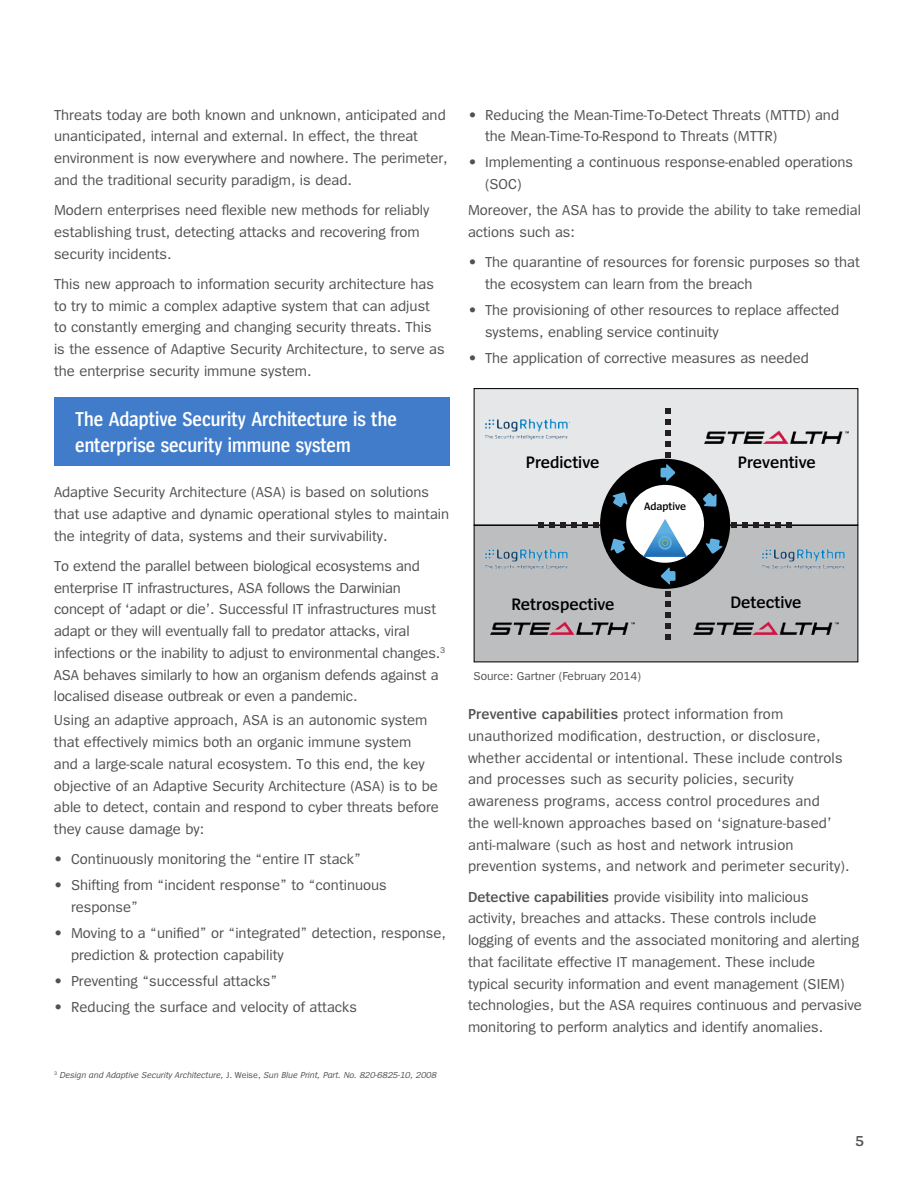
<style>
.page{position:relative;width:918px;height:1188px;background:#fff}
.page>*{position:absolute;margin:0;border:0;box-sizing:border-box;transform-origin:0 0}
.t1{font:600 21px/25.5px "Spiegel Cd";color:#fff}
.t2{font:600 17.25px "Spiegel";color:#000}
.t3{font:15px/21.8px "Spiegel";color:#51514f}
.t4{font:600 15px "Spiegel";color:#51514f}
.t5{font:12px "Spiegel";color:#51514f}
.t6{font:600 11.25px "Spiegel";color:#000}
.t7{font:italic 9px "Spiegel";color:#51514f}
.s1{font-style:normal}
.s2{font-weight:600}
</style>
<div class="page">
<div style="left:54px;top:398px;width:396px;height:68px;background:#407cca"></div>
<div style="left:474px;top:389px;width:384px;height:136px;background:#e6e7e8"></div>
<div style="left:474px;top:388px;width:384px;height:138px;border:1px solid #000"></div>
<div style="left:474px;top:525px;width:384px;height:137px;background:#bcbec0"></div>
<img style="left:490px;top:621px;width:144px;height:13px">
<img style="left:694px;top:621px;width:144px;height:13px">
<img style="left:705px;top:431px;width:144px;height:13px">
<hr style="left:474px;top:525px;width:384px;height:1px;background:#000">
<div style="left:600px;top:459px;width:130px;height:130px;background:#000;border-radius:50%"></div>
<div style="left:626px;top:485px;width:78px;height:78px;background:#fff;border-radius:50%"></div>
<svg style="left:661px;top:464px;width:14px;height:17px"></svg>
<svg style="left:703px;top:493px;width:14px;height:14px"></svg>
<svg style="left:705px;top:538px;width:18px;height:16px"></svg>
<svg style="left:661px;top:567px;width:15px;height:18px"></svg>
<svg style="left:610px;top:538px;width:16px;height:16px"></svg>
<svg style="left:612px;top:492px;width:16px;height:15px"></svg>
<svg style="left:643px;top:519px;width:44px;height:38px"></svg>
<div style="left:658px;top:536px;width:14px;height:14px;border:2px solid #60b0e2;border-radius:50%"></div>
<div style="left:662px;top:539px;width:7px;height:7px;border:1px solid #96bd52;border-radius:50%"></div>
<svg style="left:665px;top:602px;width:6px;height:38px"></svg>
<svg style="left:665px;top:591px;width:6px;height:5px"></svg>
<svg style="left:665px;top:408px;width:6px;height:50px"></svg>
<svg style="left:731px;top:522px;width:61px;height:6px"></svg>
<svg style="left:538px;top:522px;width:61px;height:6px"></svg>
<img style="left:485px;top:418px;width:85px;height:22px">
<img style="left:485px;top:548px;width:85px;height:22px">
<img style="left:762px;top:548px;width:85px;height:22px">
<p class="t3" style="left:54px;top:104px;width:395px">Threats today are both known and unknown, anticipated and unanticipated, internal and external. In effect, the threat environment is now everywhere and nowhere. The perimeter, and the traditional security paradigm, is dead.</p>
<p class="t3" style="left:54px;top:200px;width:377px">Modern enterprises need flexible new methods for reliably establishing trust, detecting attacks and recovering from security incidents.</p>
<p class="t3" style="left:54px;top:273px;width:392px">This new approach to information security architecture has to try to mimic a complex adaptive system that can adjust to constantly emerging and changing security threats. This is the essence of Adaptive Security Architecture, to serve as the enterprise security immune system.</p>
<h1 class="t1" style="left:75px;top:407px;width:323px">The Adaptive Security Architecture is the enterprise security immune system</h1>
<p class="t3" style="left:54px;top:482px;width:397px">Adaptive Security Architecture (ASA) is based on solutions that use adaptive and dynamic operational styles to maintain the integrity of data, systems and their survivability.</p>
<p class="t3" style="left:54px;top:556px;width:393px">To extend the parallel between biological ecosystems and enterprise IT infrastructures, ASA follows the Darwinian concept of ‘adapt or die’. Successful IT infrastructures must adapt or they will eventually fall to predator attacks, viral infections or the inability to adjust to environmental changes.<sup>3<br></sup>ASA behaves similarly to how an organism defends against a localised disease outbreak or even a pandemic.</p>
<p class="t3" style="left:54px;top:710px;width:386px">Using an adaptive approach, ASA is an autonomic system that effectively mimics both an organic immune system and a large-scale natural ecosystem. To this end, the key objective of an Adaptive Security Architecture (ASA) is to be able to detect, contain and respond to cyber threats before they cause damage by:</p>
<p class="t3" style="left:54px;top:849px;width:309px">• Continuously monitoring the “entire IT stack”</p>
<p class="t3" style="left:71px;top:875px;width:317px;text-indent:-17px">• Shifting from “incident response” to “continuous response”</p>
<p class="t3" style="left:71px;top:923px;width:377px;text-indent:-17px">• Moving to a “unified” or “integrated” detection, response, prediction &amp; protection capability</p>
<p class="t3" style="left:54px;top:970px;width:225px">• Preventing “successful attacks”</p>
<p class="t3" style="left:54px;top:996px;width:305px">• Reducing the surface and velocity of attacks</p>
<p class="t7" style="left:54px;top:1071px;width:384px"><sup>3</sup> Design and Adaptive Security Architecture, <span class="s1">J. Weise,</span> Sun Blue Print, Part. No. 820-6825-10, 2008</p>
<p class="t3" style="left:485px;top:104px;width:356px;text-indent:-17px">• Reducing the Mean-Time-To-Detect Threats (MTTD) and the Mean-Time-To-Respond to Threats (MTTR)</p>
<p class="t3" style="left:485px;top:152px;width:370px;text-indent:-17px">• Implementing a continuous response-enabled operations (SOC)</p>
<p class="t3" style="left:468px;top:200px;width:394px">Moreover, the ASA has to provide the ability to take remedial actions such as:</p>
<p class="t3" style="left:485px;top:252px;width:376px;text-indent:-17px">• The quarantine of resources for forensic purposes so that the ecosystem can learn from the breach</p>
<p class="t3" style="left:485px;top:299px;width:356px;text-indent:-17px">• The provisioning of other resources to replace affected systems, enabling service continuity</p>
<p class="t3" style="left:468px;top:347px;width:342px">• The application of corrective measures as needed</p>
<p class="t2" style="left:526px;top:454px;width:75px">Predictive</p>
<p class="t2" style="left:738px;top:454px;width:80px">Preventive</p>
<p class="t6" style="left:644px;top:501px;width:43px">Adaptive</p>
<p class="t2" style="left:511px;top:596px;width:105px">Retrospective</p>
<p class="t2" style="left:730px;top:594px;width:73px">Detective</p>
<p class="t5" style="left:473px;top:670px;width:169px">Source: Gartner (February 2014)</p>
<p class="t3" style="left:468px;top:704px;width:383px"><span class="s2">Preventive capabilities</span> protect information from unauthorized modification, destruction, or disclosure, whether accidental or intentional. These include controls and processes such as security policies, security awareness programs, access control procedures and<br>the well-known approaches based on ‘signature-based’ anti-malware (such as host and network intrusion prevention systems, and network and perimeter security).</p>
<p class="t3" style="left:468px;top:886px;width:395px"><span class="s2">Detective capabilities</span> provide visibility into malicious<br>activity, breaches and attacks. These controls include logging of events and the associated monitoring and alerting that facilitate effective IT management. These include<br>typical security information and event management (SIEM) technologies, but the ASA requires continuous and pervasive monitoring to perform analytics and identify anomalies.</p>
<p class="t4" style="left:855px;top:1133px;width:10px">5</p>
</div>
